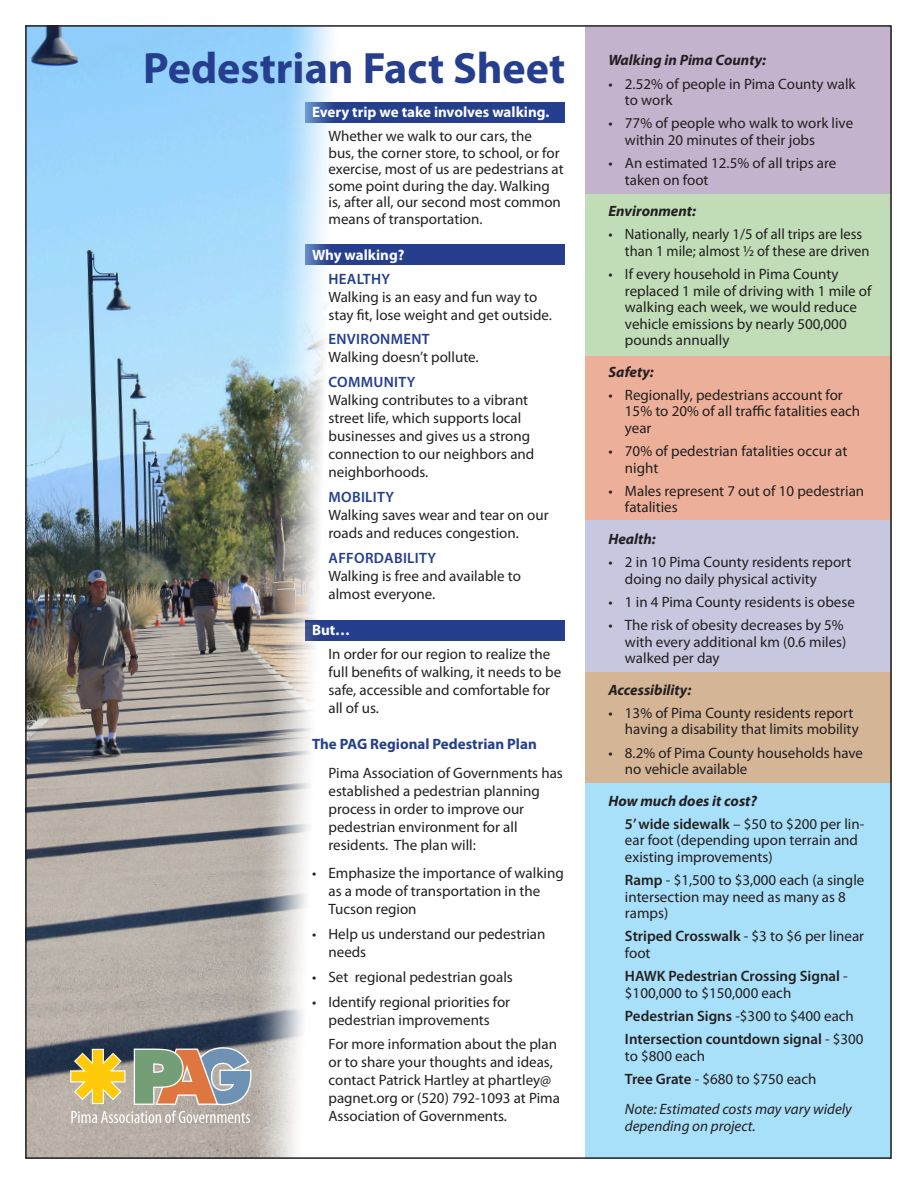
<style>
.page{position:relative;width:918px;height:1188px;background:#fff}
.page>*{position:absolute;margin:0;border:0;box-sizing:border-box;transform-origin:0 0}
.t1{font:700 44.1px "Myriad Pro";color:#253f8e}
.t2{font:15px/16.5px "Myriad Pro";color:#231f20}
.t3{font:600 15px/16.5px "Myriad Pro";color:#231f20}
.t4{font:italic 700 15px "Myriad Pro";color:#231f20}
.t5{font:italic 15px/16.5px "Myriad Pro";color:#231f20}
.t6{font:700 15px "Myriad Pro";color:#fff}
.t7{font:700 15px "Myriad Pro";color:#253f8e}
.s1{font-weight:600;color:#253f8e}
.s2{font-weight:600}
.s3{font-weight:400}
</style>
<div class="page">
<div style="left:306px;top:620px;width:259px;height:20px;background:#253f8e"></div>
<div style="left:306px;top:244px;width:259px;height:21px;background:#253f8e"></div>
<div style="left:306px;top:102px;width:259px;height:21px;background:#253f8e"></div>
<div style="left:585px;top:26px;width:307px;height:168px;background:#c4b3cd"></div>
<div style="left:585px;top:194px;width:307px;height:162px;background:#c0ddb8"></div>
<div style="left:585px;top:356px;width:307px;height:165px;background:#ecb09a"></div>
<div style="left:585px;top:521px;width:307px;height:152px;background:#c7c7e0"></div>
<div style="left:585px;top:673px;width:307px;height:110px;background:#d4b596"></div>
<img style="left:28px;top:28px;width:328px;height:1128px">
<div style="left:585px;top:783px;width:307px;height:375px;background:#a8dff9"></div>
<svg style="left:71px;top:1111px;width:179px;height:12px;background:#cac4be"></svg>
<svg style="left:70px;top:1049px;width:56px;height:55px;background:#cdb24f"></svg>
<svg style="left:134px;top:1047px;width:117px;height:58px;background:#a29e8f"></svg>
<p class="t1" style="left:143px;top:39px;width:424px">Pedestrian Fact Sheet</p>
<p class="t6" style="left:312px;top:102px;width:239px">Every trip we take involves walking.</p>
<p class="t2" style="left:328px;top:128px;width:237px">Whether we walk to our cars, the<br>bus, the corner store, to school, or for exercise, most of us are pedestrians at some point during the day. Walking is, after all, our second most common means of transportation.</p>
<p class="t6" style="left:312px;top:245px;width:94px">Why walking?</p>
<p class="t2" style="left:328px;top:269px;width:225px;line-height:18px"><span class="s1">HEALTHY<br></span>Walking is an easy and fun way to stay fit, lose weight and get outside.</p>
<p class="t2" style="left:328px;top:330px;width:152px;line-height:18px"><span class="s1">ENVIRONMENT<br></span>Walking doesn’t pollute.</p>
<p class="t2" style="left:328px;top:373px;width:207px;line-height:18px"><span class="s1">COMMUNITY<br></span>Walking contributes to a vibrant street life, which supports local businesses and gives us a strong connection to our neighbors and neighborhoods.</p>
<p class="t2" style="left:328px;top:488px;width:222px;line-height:18px"><span class="s1">MOBILITY<br></span>Walking saves wear and tear on our roads and reduces congestion.</p>
<p class="t2" style="left:328px;top:548px;width:194px;line-height:18px"><span class="s1">AFFORDABILITY<br></span>Walking is free and available to almost everyone.</p>
<p class="t6" style="left:312px;top:621px;width:40px">But…</p>
<p class="t2" style="left:328px;top:645px;width:234px;line-height:18px">In order for our region to realize the full benefits of walking, it needs to be safe, accessible and comfortable for all of us.</p>
<p class="t7" style="left:312px;top:735px;width:226px">The PAG Regional Pedestrian Plan</p>
<p class="t2" style="left:328px;top:764px;width:236px;line-height:18px">Pima Association of Governments has established a pedestrian planning process in order to improve our pedestrian environment for all residents. The plan will:</p>
<p class="t2" style="left:328px;top:864px;width:237px;line-height:18px;text-indent:-16px">• Emphasize the importance of walking as a mode of transportation in the<br>Tucson region</p>
<p class="t2" style="left:328px;top:925px;width:219px;line-height:18px;text-indent:-16px">• Help us understand our pedestrian needs</p>
<p class="t2" style="left:312px;top:968px;width:202px">• Set regional pedestrian goals</p>
<p class="t2" style="left:312px;top:992px;width:200px;line-height:18px;text-align:center">• Identify regional priorities for pedestrian improvements</p>
<p class="t2" style="left:328px;top:1035px;width:233px;line-height:18px">For more information about the plan or to share your thoughts and ideas, contact Patrick Hartley at phartley@ pagnet.org or (520) 792-1093 at Pima Association of Governments.</p>
<p class="t4" style="left:608px;top:51px;width:159px">Walking in Pima County:</p>
<p class="t2" style="left:625px;top:75px;width:232px;text-indent:-16px">• 2.52% of people in Pima County walk to work</p>
<p class="t2" style="left:625px;top:115px;width:230px;text-indent:-16px">• 77% of people who walk to work live within 20 minutes of their jobs</p>
<p class="t2" style="left:625px;top:155px;width:213px;text-indent:-16px">• An estimated 12.5% of all trips are taken on foot</p>
<p class="t4" style="left:608px;top:201px;width:89px">Environment:</p>
<p class="t2" style="left:625px;top:226px;width:246px;text-indent:-16px">• Nationally, nearly 1/5 of all trips are less than 1 mile; almost ½ of these are driven</p>
<p class="t2" style="left:625px;top:266px;width:248px;text-indent:-16px">• If every household in Pima County replaced 1 mile of driving with 1 mile of walking each week, we would reduce vehicle emissions by nearly 500,000 pounds annually</p>
<p class="t4" style="left:608px;top:362px;width:47px">Safety:</p>
<p class="t2" style="left:625px;top:386px;width:237px;text-indent:-16px">• Regionally, pedestrians account for<br>15% to 20% of all traffic fatalities each year</p>
<p class="t2" style="left:625px;top:443px;width:224px;text-indent:-16px">• 70% of pedestrian fatalities occur at night</p>
<p class="t2" style="left:625px;top:482px;width:241px;text-indent:-16px">• Males represent 7 out of 10 pedestrian fatalities</p>
<p class="t4" style="left:608px;top:529px;width:49px">Health:</p>
<p class="t2" style="left:625px;top:554px;width:228px;text-indent:-16px">• 2 in 10 Pima County residents report doing no daily physical activity</p>
<p class="t2" style="left:608px;top:593px;width:248px">• 1 in 4 Pima County residents is obese</p>
<p class="t2" style="left:625px;top:617px;width:223px;text-indent:-16px">• The risk of obesity decreases by 5% with every additional km (0.6 miles) walked per day</p>
<p class="t4" style="left:608px;top:680px;width:84px">Accessibility:</p>
<p class="t2" style="left:625px;top:704px;width:235px;text-indent:-16px">• 13% of Pima County residents report having a disability that limits mobility</p>
<p class="t2" style="left:625px;top:744px;width:240px;text-indent:-16px">• 8.2% of Pima County households have no vehicle available</p>
<p class="t4" style="left:608px;top:791px;width:150px">How much does it cost?</p>
<p class="t2" style="left:625px;top:815px;width:241px"><span class="s2">5’ wide sidewalk</span> – $50 to $200 per lin&shy;ear foot (depending upon terrain and existing improvements)</p>
<p class="t2" style="left:625px;top:872px;width:241px"><span class="s2">Ramp</span> - $1,500 to $3,000 each (a single intersection may need as many as 8 ramps)</p>
<p class="t2" style="left:625px;top:928px;width:241px"><span class="s2">Striped Crosswalk</span> - $3 to $6 per linear foot</p>
<p class="t3" style="left:625px;top:968px;width:224px">HAWK Pedestrian Crossing Signal <span class="s3">- $100,000 to $150,000 each</span></p>
<p class="t3" style="left:625px;top:1007px;width:230px">Pedestrian Signs <span class="s3">-$300 to $400 each</span></p>
<p class="t3" style="left:625px;top:1031px;width:240px">Intersection countdown signal <span class="s3">- $300 to $800 each</span></p>
<p class="t2" style="left:625px;top:1070px;width:193px"><span class="s2">Tree Grate</span> - $680 to $750 each</p>
<p class="t5" style="left:625px;top:1100px;width:228px">Note: Estimated costs may vary widely depending on project.</p>
</div>
